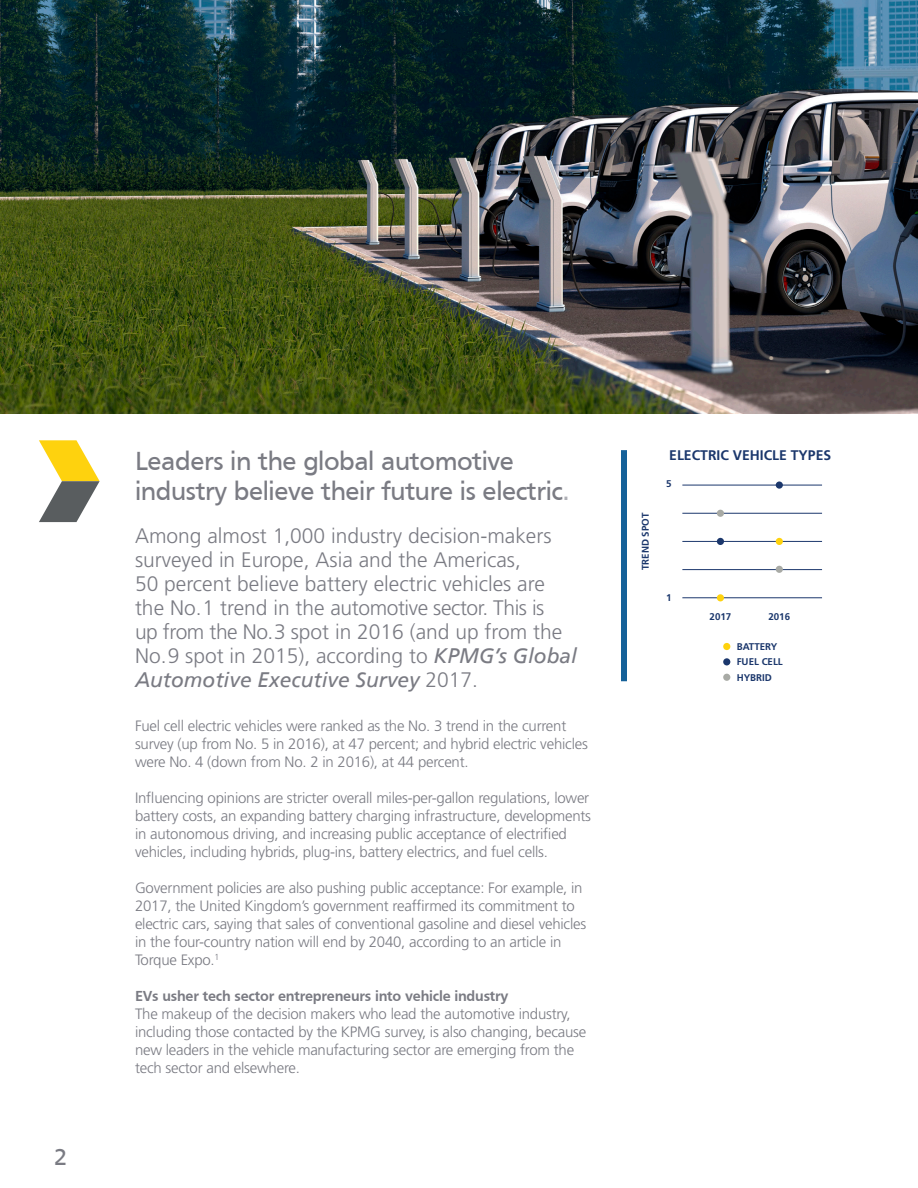
<style>
.page{position:relative;width:918px;height:1188px;background:#fff}
.page>*{position:absolute;margin:0;border:0;box-sizing:border-box;transform-origin:0 0}
.t1{font:27px/30px "Frutiger";letter-spacing:-.015em;color:#7a7b83}
.t2{font:24px "Frutiger";color:#7a7b83}
.t3{font:300 21px/24px "Frutiger";color:#7a7b83}
.t4{font:300 15px/18px "Frutiger";letter-spacing:-.015em;color:#7a7b83}
.t5{font:700 15px "Frutiger";letter-spacing:-.015em;color:#7a7b83}
.t6{font:700 13.95px "Frutiger";color:#1b376c}
.t7{font:700 9.75px/15.3px "Frutiger";color:#1b376c}
.s1{color:#afb0b6}
.s2{font-weight:400;font-style:italic}
</style>
<div class="page">
<img style="left:0;top:0;width:918px;height:414px">
<div style="left:621px;top:450px;width:6px;height:231px;background:#156199"></div>
<hr style="left:682px;top:485px;width:140px;height:1px;background:#1b376c">
<hr style="left:682px;top:541px;width:140px;height:1px;background:#1b376c">
<hr style="left:682px;top:569px;width:140px;height:1px;background:#1b376c">
<hr style="left:682px;top:597px;width:140px;height:1px;background:#1b376c">
<hr style="left:682px;top:513px;width:140px;height:1px;background:#1b376c">
<div style="left:717px;top:594px;width:7px;height:7px;background:#fed20e;border-radius:50%"></div>
<div style="left:776px;top:538px;width:7px;height:7px;background:#fed20e;border-radius:50%"></div>
<div style="left:717px;top:538px;width:7px;height:7px;background:#1b376c;border-radius:50%"></div>
<div style="left:723px;top:643px;width:7px;height:7px;background:#fed20e;border-radius:50%"></div>
<div style="left:723px;top:658px;width:7px;height:7px;background:#1b376c;border-radius:50%"></div>
<div style="left:723px;top:674px;width:7px;height:7px;background:#a8aaa5;border-radius:50%"></div>
<div style="left:776px;top:481px;width:7px;height:8px;background:#1b376c;border-radius:50%"></div>
<div style="left:717px;top:510px;width:7px;height:7px;background:#a8aaa5;border-radius:50%"></div>
<div style="left:776px;top:566px;width:7px;height:7px;background:#a8aaa5;border-radius:50%"></div>
<svg style="left:39px;top:440px;width:61px;height:82px"></svg>
<h2 class="t2" style="left:54px;top:1143px;width:14px">2</h2>
<p class="t1" style="left:135px;top:445px;width:436px">Leaders in the global automotive industry believe their future is electric<span class="s1">.</span></p>
<p class="t3" style="left:135px;top:524px;width:418px">Among almost 1,000 industry decision-makers surveyed in Europe, Asia and the Americas,</p>
<p class="t3" style="left:135px;top:572px;width:444px">50 percent believe battery electric vehicles are the No.1 trend in the automotive sector. This is<br>up from the No.3 spot in 2016 (and up from the No.9 spot in 2015), according to <span class="s2">KPMG’s Global Automotive Executive Survey</span> 2017.</p>
<p class="t4" style="left:135px;top:717px;width:454px">Fuel cell electric vehicles were ranked as the No. 3 trend in the current survey (up from No. 5 in 2016), at 47 percent; and hybrid electric vehicles were No. 4 (down from No. 2 in 2016), at 44 percent.</p>
<p class="t4" style="left:135px;top:789px;width:458px">Influencing opinions are stricter overall miles-per-gallon regulations, lower battery costs, an expanding battery charging infrastructure, developments in autonomous driving, and increasing public acceptance of electrified vehicles, including hybrids, plug-ins, battery electrics, and fuel cells.</p>
<p class="t4" style="left:135px;top:879px;width:453px">Government policies are also pushing public acceptance: For example, in 2017, the United Kingdom’s government reaffirmed its commitment to electric cars, saying that sales of conventional gasoline and diesel vehicles in the four-country nation will end by 2040, according to an article in Torque Expo.<sup>1</sup></p>
<p class="t5" style="left:135px;top:987px;width:375px">EVs usher tech sector entrepreneurs into vehicle industry</p>
<p class="t4" style="left:135px;top:1005px;width:453px">The makeup of the decision makers who lead the automotive industry, including those contacted by the KPMG survey, is also changing, because new leaders in the vehicle manufacturing sector are emerging from the tech sector and elsewhere.</p>
<p class="t7" style="left:638px;top:570px;width:59px;rotate:-90deg">TREND SPOT</p>
<p class="t6" style="left:669px;top:447px;width:163px">ELECTRIC VEHICLE TYPES</p>
<p class="t7" style="left:666px;top:476px;width:7px">5</p>
<p class="t7" style="left:666px;top:590px;width:7px">1</p>
<p class="t7" style="left:710px;top:609px;width:23px">2017</p>
<p class="t7" style="left:768px;top:609px;width:23px">2016</p>
<p class="t7" style="left:737px;top:639px;width:48px">BATTERY<br>FUEL CELL<br>HYBRID</p>
</div>
